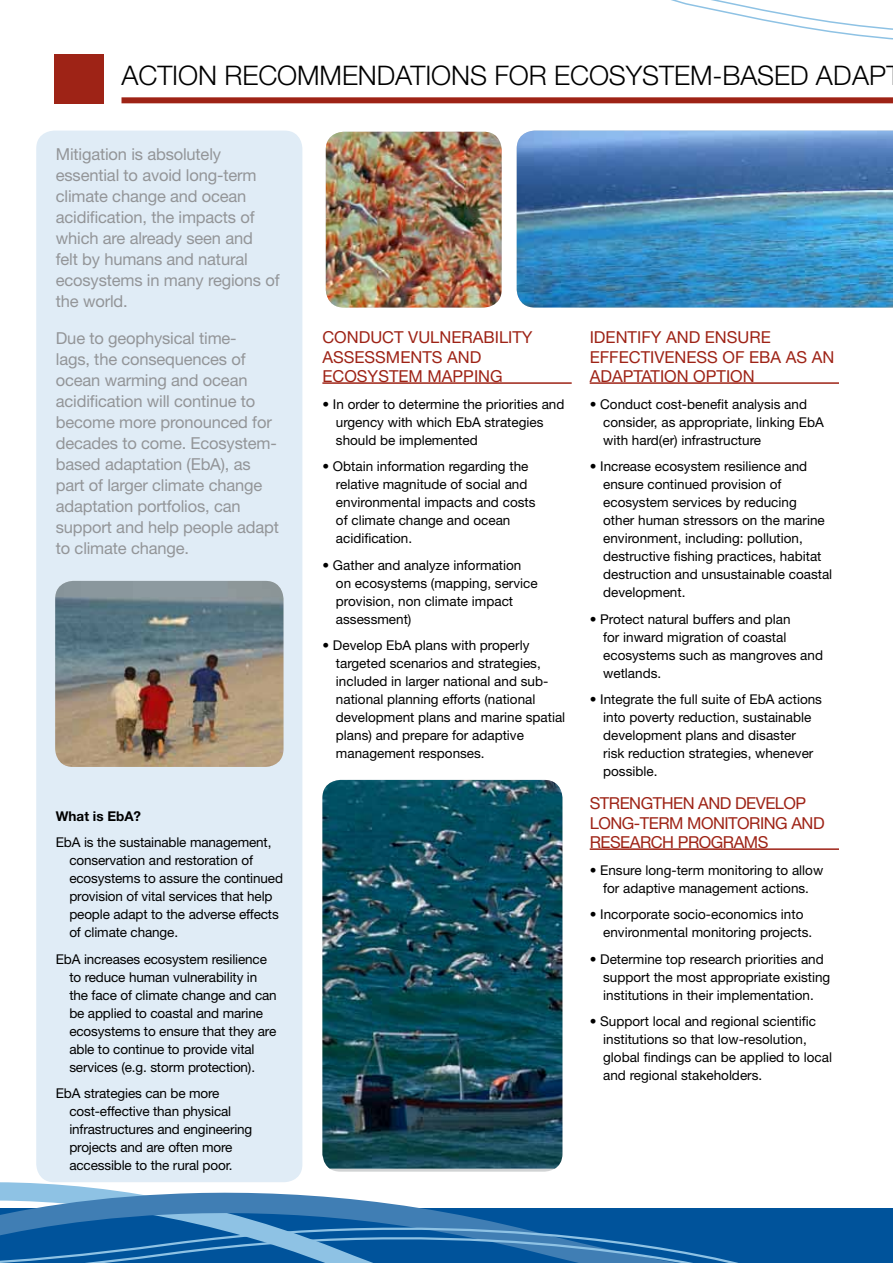
<style>
.page{position:relative;width:893px;height:1263px;background:#fff}
.page>*{position:absolute;margin:0;border:0;box-sizing:border-box;transform-origin:0 0}
.t1{font:300 27px "Helvetica Neue LT Std";letter-spacing:-.005em;color:#000}
.t2{font:16.5px/21px "Helvetica Neue LT Std";letter-spacing:-.01em;color:#939598}
.t3{font:16.5px/19.5px "Helvetica Neue LT Std";color:#9e2316}
.t4{font:16.5px/19.5px "Helvetica Neue LT Std";letter-spacing:-.03em;color:#9e2316}
.t5{font:13.5px/18px "Helvetica Neue LT Std";color:#000}
.t6{font:700 13.5px "Helvetica Neue LT Std";color:#000}
</style>
<div class="page">
<svg style="left:302px;top:1149px;width:591px;height:114px"></svg>
<div style="left:778px;top:1209px;width:115px;height:54px;background:#00539b"></div>
<svg style="left:671px;top:0;width:222px;height:40px"></svg>
<svg style="left:0;top:1166px;width:741px;height:97px"></svg>
<div style="left:122px;top:97px;width:771px;height:6px;background:#9e2316"></div>
<div style="left:36px;top:131px;width:266px;height:1051px;background:#e0ecf6;border-radius:18px"></div>
<img style="left:55px;top:581px;width:228px;height:186px">
<div style="left:54px;top:54px;width:49px;height:49px;background:#9e2316"></div>
<img style="left:322px;top:780px;width:240px;height:388px">
<img style="left:517px;top:131px;width:376px;height:177px">
<img style="left:326px;top:132px;width:176px;height:176px">
<hr style="left:322px;top:382px;width:250px;height:2px;background:#9e2316">
<hr style="left:590px;top:382px;width:249px;height:2px;background:#9e2316">
<hr style="left:590px;top:848px;width:249px;height:2px;background:#9e2316">
<h1 class="t1" style="left:122px;top:59px;width:34px">ACTION</h1>
<h1 class="t1" style="left:224px;top:59px;width:19px">RECOMMENDATION</h1>
<h1 class="t1" style="left:470px;top:59px;width:103px">S FOR ECO</h1>
<h1 class="t1" style="left:609px;top:59px;width:69px">SYSTEM</h1>
<h1 class="t1" style="left:712px;top:59px;width:123px">-BASED ADA</h1>
<h1 class="t1" style="left:869px;top:59px;width:19px">P</h1>
<p class="t2" style="left:56px;top:144px;width:225px">Mitigation is absolutely essential to avoid long-term climate change and ocean acidification, the impacts of which are already seen and<br>felt by humans and natural ecosystems in many regions of the world.</p>
<p class="t2" style="left:56px;top:327px;width:225px">Due to geophysical time-<br>lags, the consequences of ocean warming and ocean acidification will continue to become more pronounced for decades to come. Ecosystem&shy;based adaptation (EbA), as part of larger climate change adaptation portfolios, can support and help people adapt to climate change.</p>
<p class="t6" style="left:56px;top:808px;width:87px">What is EbA?</p>
<p class="t5" style="left:69px;top:833px;width:215px;text-indent:-14px">EbA is the sustainable management, conservation and restoration of ecosystems to assure the continued provision of vital services that help people adapt to the adverse effects of climate change.</p>
<p class="t5" style="left:69px;top:950px;width:209px;text-indent:-14px">EbA increases ecosystem resilience to reduce human vulnerability in the face of climate change and can be applied to coastal and marine ecosystems to ensure that they are able to continue to provide vital services (e.g. storm protection).</p>
<p class="t5" style="left:69px;top:1084px;width:184px;text-indent:-14px">EbA strategies can be more cost-effective than physical infrastructures and engineering projects and are often more accessible to the rural poor.</p>
<p class="t3" style="left:322px;top:327px;width:212px">CONDUCT VULNERABILITY<br>ASSESSMENTS AND<br>ECOSYSTEM MAPPING</p>
<p class="t5" style="left:336px;top:395px;width:230px;text-indent:-14px">• In order to determine the priorities and urgency with which EbA strategies should be implemented</p>
<p class="t5" style="left:336px;top:457px;width:201px;text-indent:-14px">• Obtain information regarding the relative magnitude of social and environmental impacts and costs of climate change and ocean acidification.</p>
<p class="t5" style="left:336px;top:556px;width:203px;text-indent:-14px">• Gather and analyze information on ecosystems (mapping, service provision, non climate impact assessment)</p>
<p class="t5" style="left:336px;top:636px;width:231px;text-indent:-14px">• Develop EbA plans with properly targeted scenarios and strategies, included in larger national and sub&shy;national planning efforts (national development plans and marine spatial plans) and prepare for adaptive management responses.</p>
<p class="t3" style="left:590px;top:327px;width:246px">IDENTIFY AND ENSURE<br>EFFECTIVENESS OF EBA AS AN<br>ADAPTATION OPTION</p>
<p class="t5" style="left:603px;top:395px;width:222px;text-indent:-14px">• Conduct cost-benefit analysis and consider, as appropriate, linking EbA with hard(er) infrastructure</p>
<p class="t5" style="left:603px;top:457px;width:231px;text-indent:-14px">• Increase ecosystem resilience and ensure continued provision of ecosystem services by reducing<br>other human stressors on the marine environment, including: pollution, destructive fishing practices, habitat destruction and unsustainable coastal development.</p>
<p class="t5" style="left:603px;top:610px;width:221px;text-indent:-14px">• Protect natural buffers and plan<br>for inward migration of coastal ecosystems such as mangroves and wetlands.</p>
<p class="t5" style="left:603px;top:690px;width:220px;text-indent:-14px">• Integrate the full suite of EbA actions into poverty reduction, sustainable development plans and disaster<br>risk reduction strategies, whenever possible.</p>
<p class="t4" style="left:590px;top:793px;width:236px">STRENGTHEN AND DEVELOP<br>LONG-TERM MONITORING AND<br>RESEARCH PROGRAMS</p>
<p class="t5" style="left:590px;top:861px;width:235px;text-align:center">• Ensure long-term monitoring to allow for adaptive management actions.</p>
<p class="t5" style="left:603px;top:905px;width:211px;text-indent:-14px">• Incorporate socio-economics into environmental monitoring projects.</p>
<p class="t5" style="left:603px;top:950px;width:229px;text-indent:-14px">• Determine top research priorities and support the most appropriate existing institutions in their implementation.</p>
<p class="t5" style="left:603px;top:1012px;width:230px;text-indent:-14px">• Support local and regional scientific institutions so that low-resolution, global findings can be applied to local and regional stakeholders.</p>
</div>
